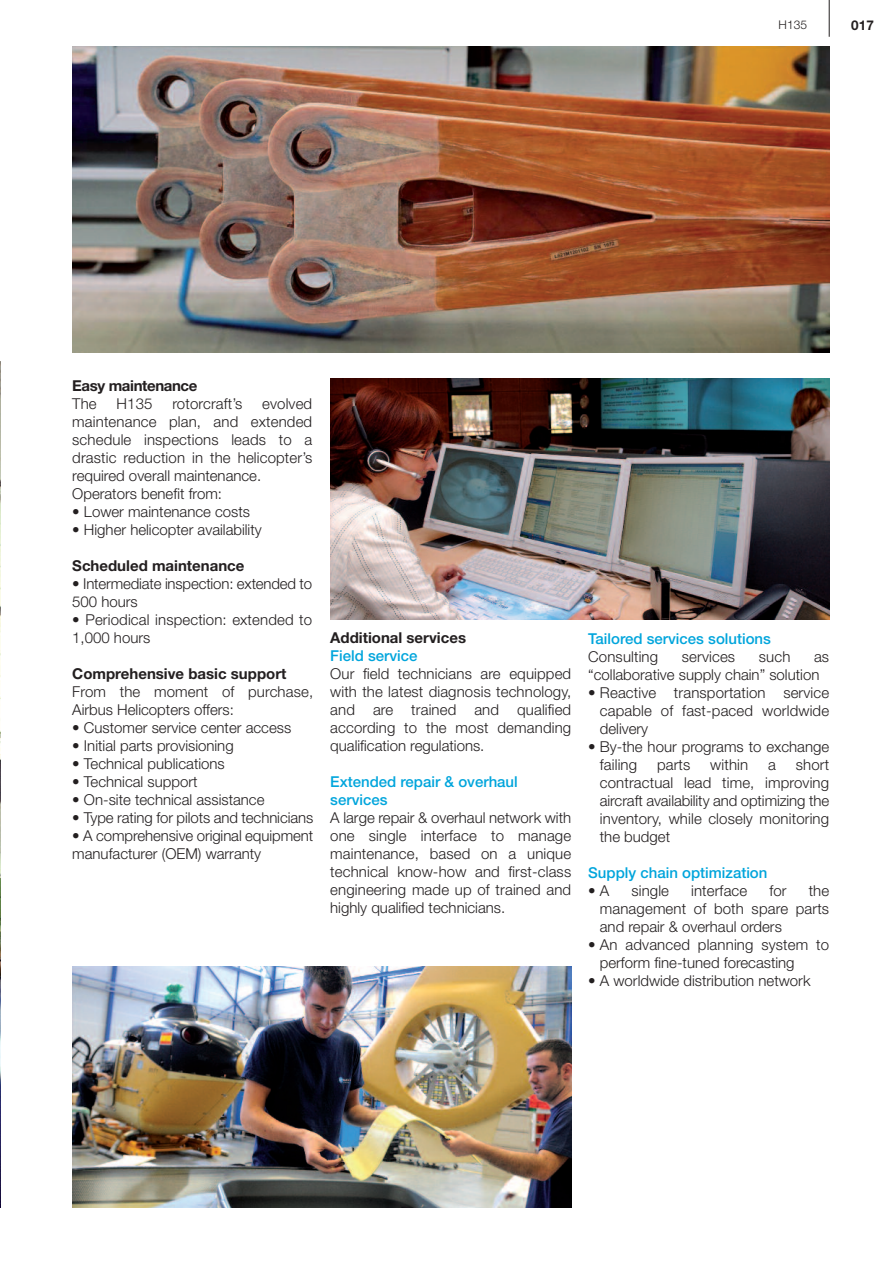
<style>
.page{position:relative;width:893px;height:1263px;background:#fff}
.page>*{position:absolute;margin:0;border:0;box-sizing:border-box;transform-origin:0 0}
.t1{font:300 15px/18px "Helvetica Neue LT Std";color:#231f20}
.t2{font:500 15px/18px "Helvetica Neue LT Std";color:#00a5dc}
.t3{font:700 15px "Helvetica Neue LT Std";color:#231f20}
.t4{font:700 15px "Helvetica Neue LT Std";letter-spacing:-.025em;color:#231f20}
.t5{font:700 13.5px "Helvetica Neue LT Std";color:#231f20}
.t6{font:300 12px "Helvetica Neue LT Std";color:#231f20}
</style>
<div class="page">
<hr style="left:829px;top:0;width:1px;height:37px;background:#231f20">
<img style="left:0;top:361px;width:1px;height:847px">
<img style="left:72px;top:47px;width:757px;height:306px">
<img style="left:72px;top:967px;width:499px;height:241px">
<img style="left:330px;top:378px;width:499px;height:241px">
<p class="t6" style="left:779px;top:21px;width:30px">H135</p>
<p class="t5" style="left:851px;top:21px;width:24px">017</p>
<p class="t4" style="left:72px;top:380px;width:127px">Easy maintenance</p>
<p class="t1" style="left:72px;top:396px;width:26px">The</p>
<p class="t1" style="left:117px;top:396px;width:38px">H135</p>
<p class="t1" style="left:172px;top:396px;width:72px">rotorcraft’s</p>
<p class="t1" style="left:72px;top:396px;width:241px;text-indent:190px">evolved maintenance plan, and extended schedule inspections leads to a drastic reduction in the helicopter’s required overall maintenance.<br>Operators benefit from:</p>
<p class="t1" style="left:72px;top:504px;width:179px">• Lower maintenance costs</p>
<p class="t1" style="left:72px;top:522px;width:191px">• Higher helicopter availability</p>
<p class="t3" style="left:72px;top:560px;width:174px">Scheduled maintenance</p>
<p class="t1" style="left:72px;top:576px;width:241px">• Intermediate inspection: extended to<br>500 hours</p>
<p class="t1" style="left:72px;top:612px;width:241px">• Periodical inspection: extended to<br>1,000 hours</p>
<p class="t3" style="left:72px;top:668px;width:216px">Comprehensive basic support</p>
<p class="t1" style="left:72px;top:684px;width:242px">From the moment of purchase,<br>Airbus Helicopters offers:</p>
<p class="t1" style="left:72px;top:720px;width:220px">• Customer service center access</p>
<p class="t1" style="left:72px;top:738px;width:163px">• Initial parts provisioning</p>
<p class="t1" style="left:72px;top:756px;width:154px">• Technical publications</p>
<p class="t1" style="left:72px;top:774px;width:127px">• Technical support</p>
<p class="t1" style="left:72px;top:792px;width:194px">• On-site technical assistance</p>
<p class="t1" style="left:72px;top:810px;width:242px">• Type rating for pilots and technicians</p>
<p class="t1" style="left:72px;top:828px;width:242px">• A comprehensive original equipment manufacturer (OEM) warranty</p>
<p class="t3" style="left:330px;top:632px;width:137px">Additional services</p>
<p class="t2" style="left:330px;top:648px;width:89px">Field service</p>
<p class="t1" style="left:330px;top:666px;width:242px;text-align:justify">Our field technicians are equipped with the latest diagnosis technology, and are trained and qualified according to the most demanding qualification regulations.</p>
<p class="t2" style="left:330px;top:774px;width:189px">Extended repair &amp; overhaul services</p>
<p class="t1" style="left:330px;top:810px;width:242px;text-align:justify">A large repair &amp; overhaul network with one single interface to manage maintenance, based on a unique technical know-how and first-class engineering made up of trained and highly qualified technicians.</p>
<p class="t2" style="left:588px;top:631px;width:184px">Tailored services solutions</p>
<p class="t1" style="left:588px;top:649px;width:71px">Consulting</p>
<p class="t1" style="left:682px;top:649px;width:55px">services</p>
<p class="t1" style="left:759px;top:649px;width:33px">such</p>
<p class="t1" style="left:588px;top:649px;width:242px;text-indent:226px">as “collaborative supply chain” solution</p>
<p class="t1" style="left:600px;top:685px;width:231px;text-align:justify;text-indent:-12px">• Reactive transportation service capable of fast-paced worldwide delivery</p>
<p class="t1" style="left:600px;top:739px;width:231px;text-indent:-12px">• By-the hour programs to exchange failing</p>
<p class="t1" style="left:600px;top:757px;width:231px;text-align:justify;text-indent:196px">short contractual lead time, improving aircraft availability and optimizing the inventory, while closely monitoring the budget</p>
<p class="t2" style="left:588px;top:865px;width:181px">Supply chain optimization</p>
<p class="t1" style="left:588px;top:883px;width:23px">• A</p>
<p class="t1" style="left:631px;top:883px;width:39px">single</p>
<p class="t1" style="left:691px;top:883px;width:58px">interface</p>
<p class="t1" style="left:769px;top:883px;width:19px">for</p>
<p class="t1" style="left:657px;top:757px;width:35px">parts</p>
<p class="t1" style="left:710px;top:757px;width:39px">within</p>
<p class="t1" style="left:768px;top:757px;width:9px">a</p>
<p class="t1" style="left:600px;top:883px;width:231px;text-align:justify;text-indent:209px">the management of both spare parts and repair &amp; overhaul orders</p>
<p class="t1" style="left:600px;top:937px;width:231px;text-indent:-12px">• An advanced planning system to perform fine-tuned forecasting</p>
<p class="t1" style="left:588px;top:973px;width:224px">• A worldwide distribution network</p>
</div>
